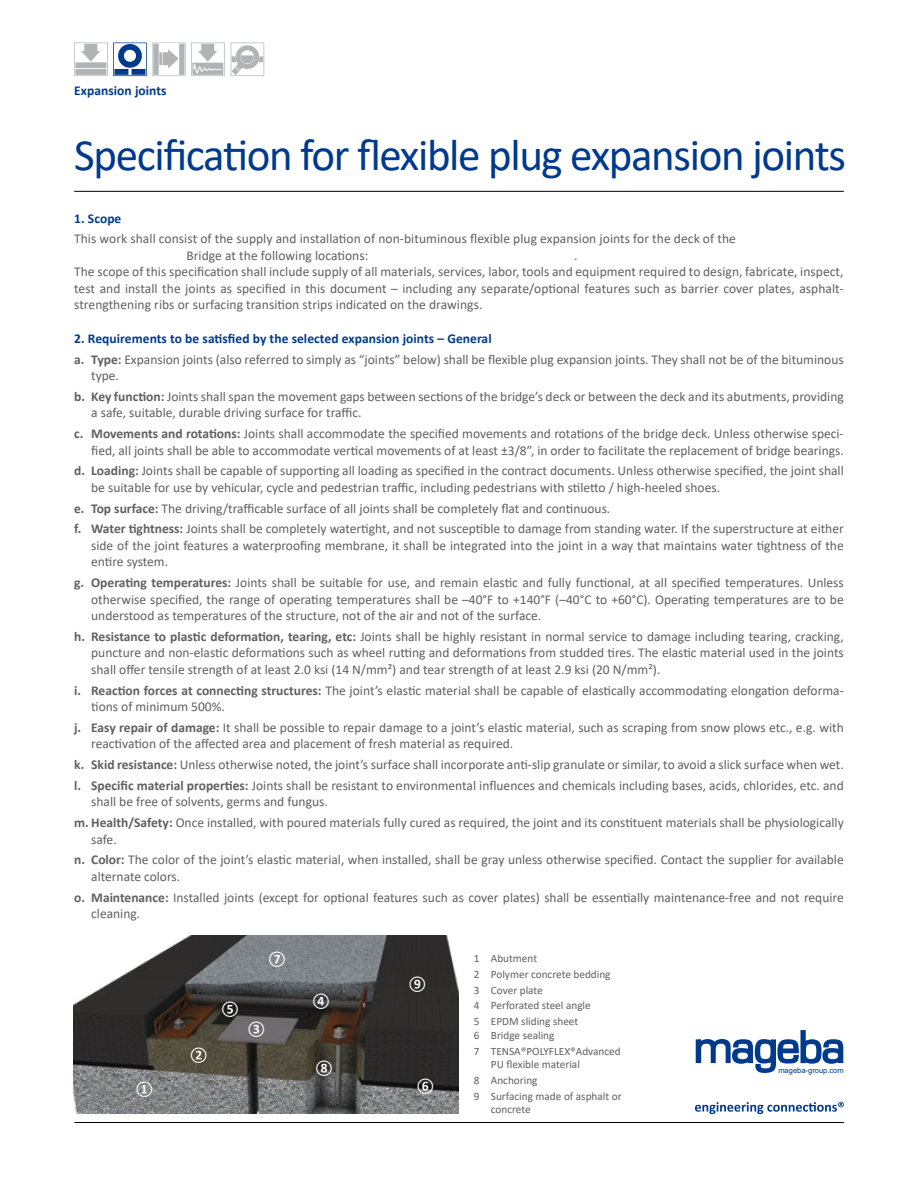
<style>
.page{position:relative;width:918px;height:1188px;background:#fff}
.page>*{position:absolute;margin:0;border:0;box-sizing:border-box;transform-origin:0 0}
.t1{font:45px "Calibri";letter-spacing:-.03em;color:#003a8c}
.t2{font:13.5px/16.5px "Calibri";color:#616060}
.t3{font:700 13.5px "Calibri";letter-spacing:.005em;color:#003a8c}
.t4{font:700 13.5px "Calibri";color:#fff}
.t5{font:11.25px/15.6px "Calibri";color:#616060}
.t6{font:7.65px "Arial";color:#003a8c}
.s1{font-weight:700;color:#003a8c}
.s2{font-weight:700}
</style>
<div class="page">
<hr style="left:74px;top:1122px;width:770px;height:1px;background:#000">
<hr style="left:74px;top:191px;width:770px;height:1px;background:#000">
<svg style="left:695px;top:1102px;width:149px;height:12px"></svg>
<svg style="left:696px;top:1030px;width:147px;height:43px"></svg>
<svg style="left:74px;top:43px;width:151px;height:34px"></svg>
<svg style="left:231px;top:43px;width:34px;height:33px"></svg>
<svg style="left:232px;top:68px;width:7px;height:7px"></svg>
<img style="left:73px;top:935px;width:386px;height:178px">
<p class="t3" style="left:74px;top:81px;width:94px">Expansion joints</p>
<h1 class="t1" style="left:74px;top:124px;width:773px">Specification for flexible plug expansion joints</h1>
<p class="t3" style="left:74px;top:209px;width:49px">1. Scope</p>
<p class="t2" style="left:186px;top:230px;width:551px;text-indent:-112px">This work shall consist of the supply and installation of non-bituminous flexible plug expansion joints for the deck of the<br>Bridge at the following locations:</p>
<p class="t2" style="left:74px;top:247px;width:771px;text-indent:500px">.<br>The scope of this specification shall include supply of all materials, services, labor, tools and equipment required to design, fabricate, inspect, test and install the joints as specified in this document – including any separate/optional features such as barrier cover plates, asphalt&shy;strengthening ribs or surfacing transition strips indicated on the drawings.</p>
<p class="t2" style="left:74px;top:328px;width:771px;line-height:20.7px"><span class="s1">2. Requirements to be satisfied by the selected expansion joints – General<br></span><span class="s2">a. Type:</span> Expansion joints (also referred to simply as “joints” below) shall be flexible plug expansion joints. They shall not be of the bituminous</p>
<p class="t2" style="left:74px;top:365px;width:771px;line-height:20.7px;text-indent:17px">type.<br><span class="s2">b. Key function:</span> Joints shall span the movement gaps between sections of the bridge’s deck or between the deck and its abutments, providing</p>
<p class="t2" style="left:74px;top:402px;width:771px;line-height:20.7px;text-indent:17px">a safe, suitable, durable driving surface for traffic.<br><span class="s2">c. Movements and rotations:</span> Joints shall accommodate the specified movements and rotations of the bridge deck. Unless otherwise speci-</p>
<p class="t2" style="left:74px;top:440px;width:771px;line-height:20.7px;text-align:right">fied, all joints shall be able to accommodate vertical movements of at least ±3/8”, in order to facilitate the replacement of bridge bearings.<br><span class="s2">d. Loading:</span> Joints shall be capable of supporting all loading as specified in the contract documents. Unless otherwise specified, the joint shall</p>
<p class="t2" style="left:74px;top:477px;width:771px;line-height:20.7px;text-indent:17px">be suitable for use by vehicular, cycle and pedestrian traffic, including pedestrians with stiletto / high-heeled shoes.<br><span class="s2">e. Top surface:</span> The driving/trafficable surface of all joints shall be completely flat and continuous.<br><span class="s2">f. Water tightness:</span> Joints shall be completely watertight, and not susceptible to damage from standing water. If the superstructure at either</p>
<p class="t2" style="left:91px;top:537px;width:754px">side of the joint features a waterproofing membrane, it shall be integrated into the joint in a way that maintains water tightness of the entire system.</p>
<p class="t2" style="left:91px;top:574px;width:754px;text-align:justify;text-indent:-17px"><span class="s2">g. Operating temperatures:</span> Joints shall be suitable for use, and remain elastic and fully functional, at all specified temperatures. Unless otherwise specified, the range of operating temperatures shall be –40°F to +140°F (–40°C to +60°C). Operating temperatures are to be understood as temperatures of the structure, not of the air and not of the surface.</p>
<p class="t2" style="left:91px;top:628px;width:754px;text-align:justify;text-indent:-17px"><span class="s2">h. Resistance to plastic deformation, tearing, etc:</span> Joints shall be highly resistant in normal service to damage including tearing, cracking, puncture and non-elastic deformations such as wheel rutting and deformations from studded tires. The elastic material used in the joints shall offer tensile strength of at least 2.0 ksi (14 N/mm²) and tear strength of at least 2.9 ksi (20 N/mm²).</p>
<p class="t2" style="left:91px;top:682px;width:754px;text-indent:-17px"><span class="s2">i. Reaction forces at connecting structures:</span> The joint’s elastic material shall be capable of elastically accommodating elongation deforma&shy;tions of minimum 500%.</p>
<p class="t2" style="left:91px;top:719px;width:754px;text-indent:-17px"><span class="s2">j. Easy repair of damage:</span> It shall be possible to repair damage to a joint’s elastic material, such as scraping from snow plows etc., e.g. with reactivation of the affected area and placement of fresh material as required.</p>
<p class="t2" style="left:74px;top:754px;width:771px;line-height:20.7px"><span class="s2">k. Skid resistance:</span> Unless otherwise noted, the joint’s surface shall incorporate anti-slip granulate or similar, to avoid a slick surface when wet. <span class="s2">l. Specific material properties:</span> Joints shall be resistant to environmental influences and chemicals including bases, acids, chlorides, etc. and</p>
<p class="t2" style="left:74px;top:791px;width:771px;line-height:20.7px;text-indent:17px">shall be free of solvents, germs and fungus.<br><span class="s2">m. Health/Safety:</span> Once installed, with poured materials fully cured as required, the joint and its constituent materials shall be physiologically</p>
<p class="t2" style="left:74px;top:828px;width:771px;line-height:20.7px;text-indent:17px">safe.<br><span class="s2">n. Color:</span> The color of the joint’s elastic material, when installed, shall be gray unless otherwise specified. Contact the supplier for available</p>
<p class="t2" style="left:74px;top:866px;width:771px;line-height:20.7px;text-indent:17px">alternate colors.<br><span class="s2">o. Maintenance:</span> Installed joints (except for optional features such as cover plates) shall be essentially maintenance-free and not require</p>
<p class="t2" style="left:91px;top:905px;width:51px">cleaning.</p>
<p class="t4" style="left:136px;top:1080px;width:19px">①</p>
<p class="t4" style="left:190px;top:1046px;width:19px">②</p>
<p class="t4" style="left:268px;top:950px;width:19px">⑦</p>
<p class="t4" style="left:221px;top:1000px;width:19px">⑤</p>
<p class="t4" style="left:247px;top:1020px;width:19px">③</p>
<p class="t4" style="left:312px;top:992px;width:19px">④</p>
<p class="t4" style="left:315px;top:1059px;width:19px">⑧</p>
<p class="t4" style="left:409px;top:974px;width:19px">⑨</p>
<p class="t4" style="left:417px;top:1077px;width:19px">⑥</p>
<p class="t5" style="left:474px;top:951px;width:138px">1 Abutment<br>2 Polymer concrete bedding<br>3 Cover plate<br>4 Perforated steel angle<br>5 EPDM sliding sheet</p>
<p class="t5" style="left:474px;top:1028px;width:148px">6 Bridge sealing<br>7 TENSA®POLYFLEX®Advanced</p>
<p class="t5" style="left:474px;top:1057px;width:149px;text-indent:17px">PU flexible material<br>8 Anchoring<br>9 Surfacing made of asphalt or</p>
<p class="t5" style="left:491px;top:1101px;width:41px">concrete</p>
<p class="t6" style="left:778px;top:1065px;width:67px">mageba-group.com</p>
</div>
